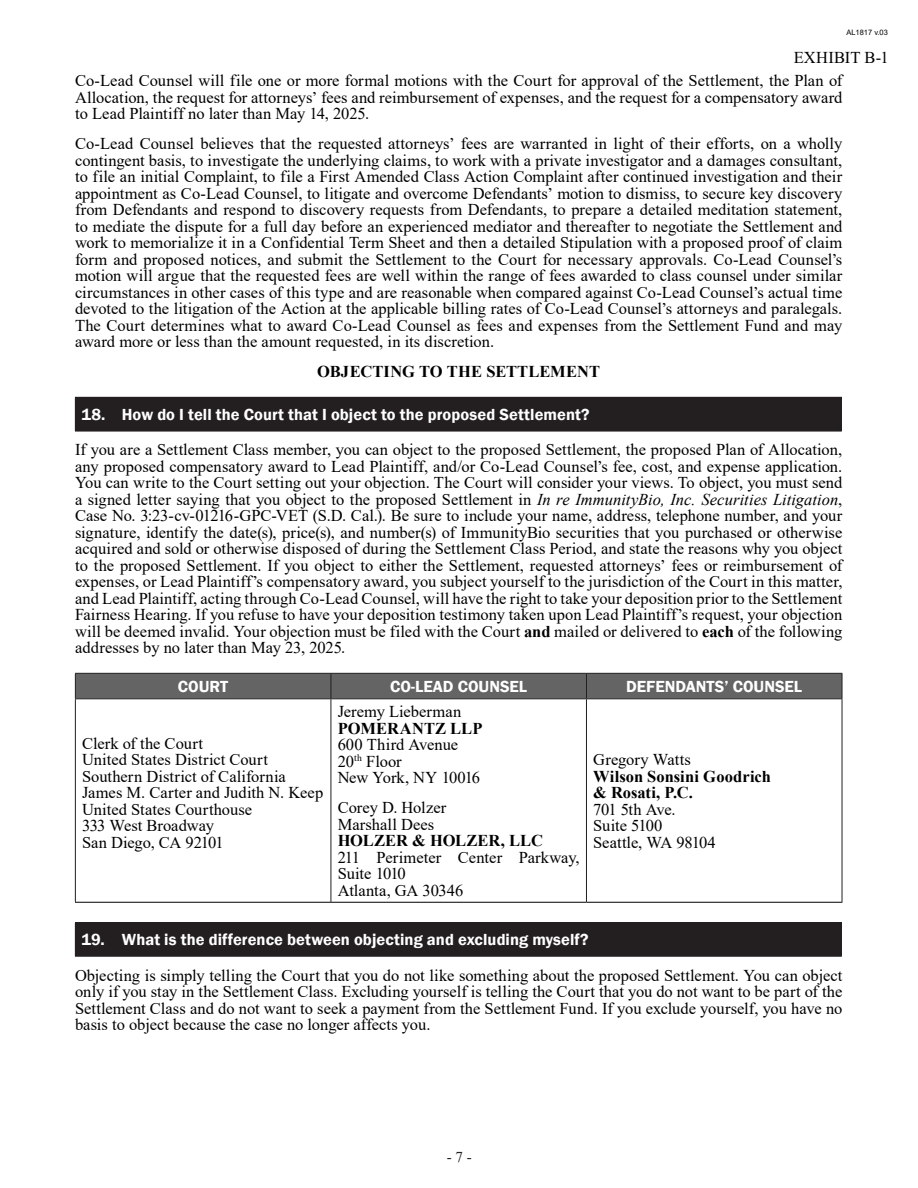
<style>
.page{position:relative;width:918px;height:1188px;background:#fff}
.page>*{position:absolute;margin:0;border:0;box-sizing:border-box;transform-origin:0 0}
.Body_Copy{font:16.5px/16.5px "Times New Roman";color:#000;text-align:justify}
.Body_Numbered_List{font:16.5px/16.5px "Times New Roman";color:#000}
.Body_Table_Header{font:600 16.5px "Franklin Gothic";color:#fff}
.Body_Numbered_List-2{font:700 16.5px/16.5px "Times New Roman";color:#000}
.Body_Copy-2{font:700 16.5px "Times New Roman";letter-spacing:.005em;color:#000}
.Body_Numbered_List-3{font:16.5px "Times New Roman";letter-spacing:-.025em;color:#000}
.t1{font:15px "Times New Roman";color:#231f20}
.t2{font:7.5px "Arial";color:#000}
.s1{font-style:italic}
.s2{font-weight:700}
</style>
<div class="page">
<div style="left:75px;top:397px;width:766px;height:34px;background:#231f20"></div>
<hr style="left:75px;top:397px;width:767px;height:1px;background:#231f20">
<hr style="left:841px;top:398px;width:1px;height:33px;background:#231f20">
<hr style="left:75px;top:431px;width:767px;height:1px;background:#231f20">
<svg style="left:76px;top:699px;width:766px;height:203px"></svg>
<div style="left:75px;top:673px;width:768px;height:26px;background:#646464"></div>
<hr style="left:75px;top:698px;width:256px;height:1px;background:#231f20">
<hr style="left:75px;top:699px;width:1px;height:203px;background:#231f20">
<hr style="left:331px;top:698px;width:255px;height:1px;background:#231f20">
<hr style="left:331px;top:699px;width:1px;height:203px;background:#231f20">
<hr style="left:586px;top:698px;width:256px;height:1px;background:#231f20">
<hr style="left:586px;top:699px;width:1px;height:203px;background:#231f20">
<hr style="left:842px;top:699px;width:1px;height:203px;background:#231f20">
<hr style="left:75px;top:902px;width:256px;height:1px;background:#000">
<hr style="left:331px;top:902px;width:255px;height:1px;background:#000">
<hr style="left:586px;top:902px;width:256px;height:1px;background:#000">
<div style="left:75px;top:923px;width:766px;height:33px;background:#231f20"></div>
<hr style="left:75px;top:922px;width:767px;height:1px;background:#231f20">
<hr style="left:841px;top:923px;width:1px;height:33px;background:#231f20">
<hr style="left:75px;top:956px;width:767px;height:1px;background:#231f20">
<p class="t2" style="left:846px;top:28px;width:43px">AL1817 v.03</p>
<p class="Body_Copy" style="left:794px;top:49px;width:97px">EXHIBIT B-1</p>
<p class="Body_Copy" style="left:75px;top:72px;width:769px">Co‑Lead Counsel will file one or more formal motions with the Court for approval of the Settlement, the Plan of Allocation, the request for attorneys’ fees and reimbursement of expenses, and the request for a compensatory award to Lead Plaintiff no later than May 14, 2025.</p>
<p class="Body_Copy" style="left:75px;top:135px;width:769px">Co‑Lead Counsel believes that the requested attorneys’ fees are warranted in light of their efforts, on a wholly contingent basis, to investigate the underlying claims, to work with a private investigator and a damages consultant, to file an initial Complaint, to file a First Amended Class Action Complaint after continued investigation and their appointment as Co‑Lead Counsel, to litigate and overcome Defendants’ motion to dismiss, to secure key discovery from Defendants and respond to discovery requests from Defendants, to prepare a detailed meditation statement, to mediate the dispute for a full day before an experienced mediator and thereafter to negotiate the Settlement and work to memorialize it in a Confidential Term Sheet and then a detailed Stipulation with a proposed proof of claim form and proposed notices, and submit the Settlement to the Court for necessary approvals. Co‑Lead Counsel’s motion will argue that the requested fees are well within the range of fees awarded to class counsel under similar circumstances in other cases of this type and are reasonable when compared against Co‑Lead Counsel’s actual time devoted to the litigation of the Action at the applicable billing rates of Co‑Lead Counsel’s attorneys and paralegals.<br>The Court determines what to award Co‑Lead Counsel as fees and expenses from the Settlement Fund and may award more or less than the amount requested, in its discretion.</p>
<p class="Body_Copy-2" style="left:317px;top:360px;width:285px">OBJECTING TO THE SETTLEMENT</p>
<p class="Body_Table_Header" style="left:81px;top:404px;width:510px">18. How do I tell the Court that I object to the proposed Settlement?</p>
<p class="Body_Copy" style="left:75px;top:441px;width:769px">If you are a Settlement Class member, you can object to the proposed Settlement, the proposed Plan of Allocation, any proposed compensatory award to Lead Plaintiff, and/or Co‑Lead Counsel’s fee, cost, and expense application.<br>You can write to the Court setting out your objection. The Court will consider your views. To object, you must send a signed letter saying that you object to the proposed Settlement in <span class="s1">In re ImmunityBio, Inc. Securities Litigation</span>, Case No. 3:23‑cv‑01216‑GPC‑VET (S.D. Cal.). Be sure to include your name, address, telephone number, and your signature, identify the date(s), price(s), and number(s) of ImmunityBio securities that you purchased or otherwise acquired and sold or otherwise disposed of during the Settlement Class Period, and state the reasons why you object to the proposed Settlement. If you object to either the Settlement, requested attorneys’ fees or reimbursement of expenses, or Lead Plaintiff’s compensatory award, you subject yourself to the jurisdiction of the Court in this matter, and Lead Plaintiff, acting through Co‑Lead Counsel, will have the right to take your deposition prior to the Settlement Fairness Hearing. If you refuse to have your deposition testimony taken upon Lead Plaintiff’s request, your objection will be deemed invalid. Your objection must be filed with the Court <span class="s2">and</span> mailed or delivered to <span class="s2">each</span> of the following addresses by no later than May 23, 2025.</p>
<p class="Body_Table_Header" style="left:178px;top:676px;width:52px">COURT</p>
<p class="Body_Table_Header" style="left:390px;top:676px;width:139px">CO‑LEAD COUNSEL</p>
<p class="Body_Table_Header" style="left:626px;top:676px;width:178px">DEFENDANTS’ COUNSEL</p>
<p class="Body_Numbered_List" style="left:82px;top:734px;width:123px">Clerk of the Court</p>
<p class="Body_Numbered_List" style="left:82px;top:751px;width:205px">United States District Court<br>Southern District of California</p>
<p class="Body_Numbered_List" style="left:82px;top:784px;width:243px">James M. Carter and Judith N. Keep</p>
<p class="Body_Numbered_List" style="left:82px;top:800px;width:172px">United States Courthouse</p>
<p class="Body_Numbered_List" style="left:82px;top:817px;width:134px">333 West Broadway</p>
<p class="Body_Numbered_List" style="left:82px;top:833px;width:143px">San Diego, CA 92101</p>
<p class="Body_Numbered_List" style="left:338px;top:703px;width:125px">Jeremy Lieberman</p>
<p class="Body_Numbered_List-2" style="left:338px;top:719px;width:146px">POMERANTZ LLP</p>
<p class="Body_Numbered_List" style="left:338px;top:736px;width:122px">600 Third Avenue</p>
<p class="Body_Numbered_List" style="left:338px;top:752px;width:66px">20<sup>th</sup> Floor</p>
<p class="Body_Numbered_List" style="left:338px;top:769px;width:144px">New York, NY 10016</p>
<p class="Body_Numbered_List" style="left:338px;top:799px;width:110px">Corey D. Holzer</p>
<p class="Body_Numbered_List" style="left:338px;top:815px;width:98px">Marshall Dees</p>
<p class="Body_Numbered_List-2" style="left:338px;top:832px;width:207px">HOLZER &amp; HOLZER, LLC</p>
<p class="Body_Numbered_List" style="left:338px;top:848px;width:244px">211 Perimeter Center Parkway,<br>Suite 1010</p>
<p class="Body_Numbered_List" style="left:338px;top:881px;width:127px">Atlanta, GA 30346</p>
<p class="Body_Numbered_List" style="left:593px;top:751px;width:99px">Gregory Watts</p>
<p class="Body_Numbered_List-2" style="left:593px;top:767px;width:179px">Wilson Sonsini Goodrich &amp; Rosati, P.C.</p>
<p class="Body_Numbered_List-3" style="left:593px;top:797px;width:84px">701 5th Ave.</p>
<p class="Body_Numbered_List" style="left:593px;top:817px;width:71px">Suite 5100</p>
<p class="Body_Numbered_List" style="left:593px;top:833px;width:124px">Seattle, WA 98104</p>
<p class="Body_Table_Header" style="left:81px;top:929px;width:509px">19. What is the difference between objecting and excluding myself?</p>
<p class="Body_Copy" style="left:75px;top:966px;width:769px">Objecting is simply telling the Court that you do not like something about the proposed Settlement. You can object only if you stay in the Settlement Class. Excluding yourself is telling the Court that you do not want to be part of the Settlement Class and do not want to seek a payment from the Settlement Fund. If you exclude yourself, you have no basis to object because the case no longer affects you.</p>
<p class="t1" style="left:447px;top:1146px;width:26px">- 7 -</p>
</div>
